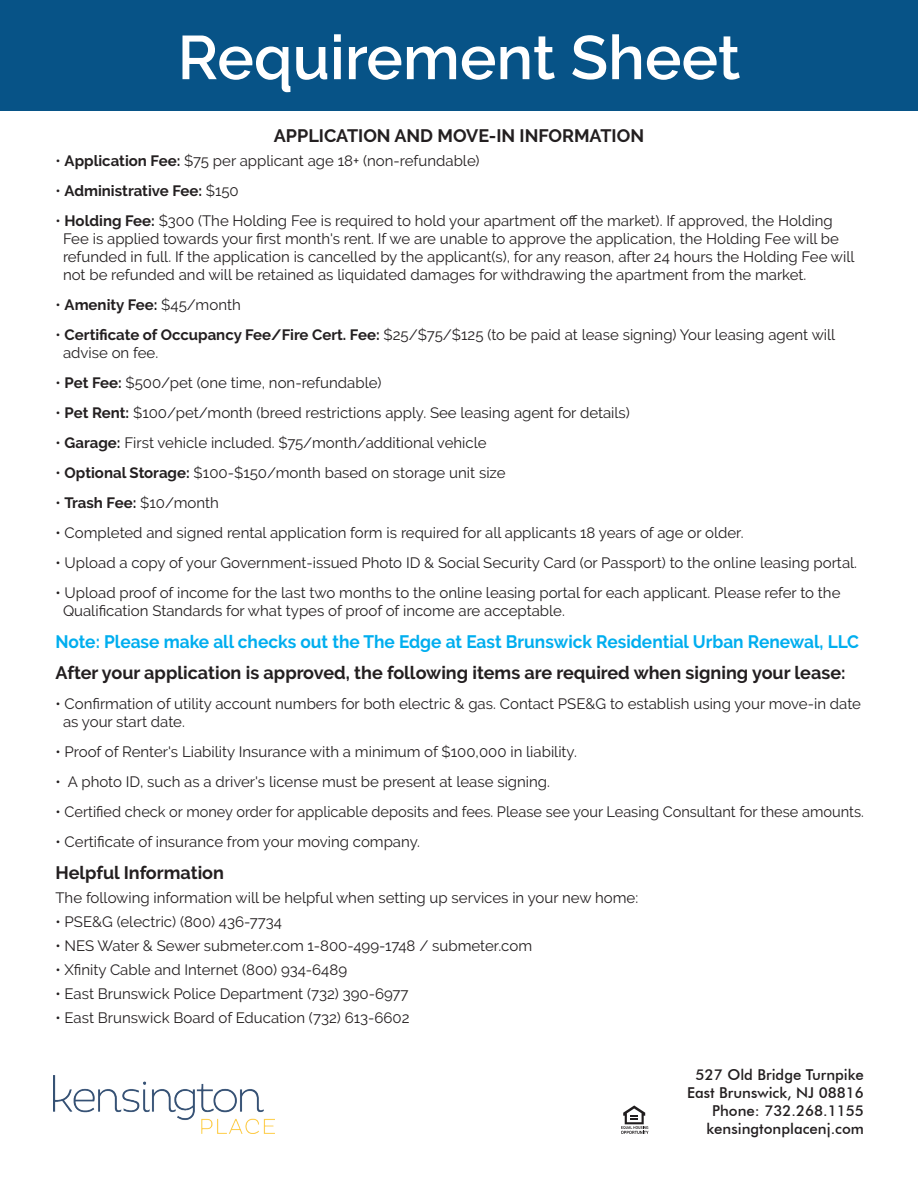
<style>
.page{position:relative;width:918px;height:1188px;background:#fff}
.page>*{position:absolute;margin:0;border:0;box-sizing:border-box;transform-origin:0 0}
.t1{font:600 61.5px "Raleway";color:#fff}
.t2{font:700 18px/31.5px "Raleway";color:#231f20}
.t3{font:15px/18px "Raleway";color:#231f20}
.t4{font:500 15px/18px "Futura BT";color:#231f20;text-align:right}
.t5{font:700 15px "Raleway";color:#231f20}
.s1{font-weight:700}
.s2{font-weight:400}
.s3{color:#00aeef}
</style>
<div class="page">
<div style="left:0;top:0;width:918px;height:110px;background:#075387"></div>
<svg style="left:621px;top:1105px;width:28px;height:29px"></svg>
<img style="left:54px;top:1075px;width:221px;height:58px">
<p class="t1" style="left:178px;top:22px;width:564px">Requirement Sheet</p>
<p class="t2" style="left:274px;top:120px;width:372px">APPLICATION AND MOVE-IN INFORMATION</p>
<p class="t3" style="left:56px;top:152px;width:426px">• <span class="s1">Application Fee:</span> $75 per applicant age 18+ (non-refundable)</p>
<p class="t5" style="left:56px;top:182px;width:185px"><span class="s2">•</span> Administrative Fee: <span class="s2">$150</span></p>
<p class="t3" style="left:63px;top:212px;width:793px;text-indent:-8px">• <span class="s1">Holding Fee:</span> $300 (The Holding Fee is required to hold your apartment off the market). If approved, the Holding Fee is applied towards your first month's rent. If we are unable to approve the application, the Holding Fee will be refunded in full. If the application is cancelled by the applicant(s), for any reason, after 24 hours the Holding Fee will not be refunded and will be retained as liquidated damages for withdrawing the apartment from the market.</p>
<p class="t5" style="left:56px;top:296px;width:187px"><span class="s2">•</span> Amenity Fee: <span class="s2">$45/month</span></p>
<p class="t3" style="left:63px;top:326px;width:774px;text-indent:-8px">• <span class="s1">Certificate of Occupancy Fee/Fire Cert. Fee:</span> $25/$75/$125 (to be paid at lease signing) Your leasing agent will advise on fee.</p>
<p class="t3" style="left:56px;top:374px;width:327px">• <span class="s1">Pet Fee:</span> $500/pet (one time, non-refundable)</p>
<p class="t3" style="left:56px;top:404px;width:576px">• <span class="s1">Pet Rent:</span> $100/pet/month (breed restrictions apply. See leasing agent for details)</p>
<p class="t3" style="left:56px;top:434px;width:433px">• <span class="s1">Garage:</span> First vehicle included. $75/month/additional vehicle</p>
<p class="t3" style="left:56px;top:464px;width:452px">• <span class="s1">Optional Storage:</span> $100-$150/month based on storage unit size</p>
<p class="t3" style="left:56px;top:494px;width:165px">• <span class="s1">Trash Fee:</span> $10/month</p>
<p class="t3" style="left:56px;top:524px;width:690px">• Completed and signed rental application form is required for all applicants 18 years of age or older.</p>
<p class="t3" style="left:56px;top:554px;width:803px">• Upload a copy of your Government-issued Photo ID &amp; Social Security Card (or Passport) to the online leasing portal.</p>
<p class="t3" style="left:63px;top:584px;width:779px;text-indent:-8px">• Upload proof of income for the last two months to the online leasing portal for each applicant. Please refer to the<br>Qualification Standards for what types of proof of income are acceptable.</p>
<p class="t2" style="left:56px;top:626px;width:805px"><span class="s3">Note: Please make all checks out the The Edge at East Brunswick Residential Urban Renewal, LLC<br></span>After your application is approved, the following items are required when signing your lease:</p>
<p class="t3" style="left:63px;top:695px;width:800px;text-indent:-8px">• Confirmation of utility account numbers for both electric &amp; gas. Contact PSE&amp;G to establish using your move-in date as your start date.</p>
<p class="t3" style="left:56px;top:743px;width:523px">• Proof of Renter's Liability Insurance with a minimum of $100,000 in liability.</p>
<p class="t3" style="left:56px;top:773px;width:496px">• A photo ID, such as a driver's license must be present at lease signing.</p>
<p class="t3" style="left:56px;top:803px;width:810px">• Certified check or money order for applicable deposits and fees. Please see your Leasing Consultant for these amounts.</p>
<p class="t3" style="left:56px;top:833px;width:366px">• Certificate of insurance from your moving company.</p>
<p class="t2" style="left:56px;top:857px;width:170px">Helpful Information</p>
<p class="t3" style="left:56px;top:888px;width:584px">The following information will be helpful when setting up services in your new home:</p>
<p class="t3" style="left:56px;top:912px;width:228px">• PSE&amp;G (electric) (800) 436-7734</p>
<p class="t3" style="left:56px;top:936px;width:478px">• NES Water &amp; Sewer submeter.com 1-800-499-1748 / submeter.com</p>
<p class="t3" style="left:56px;top:960px;width:293px">• Xfinity Cable and Internet (800) 934-6489</p>
<p class="t3" style="left:56px;top:984px;width:355px">• East Brunswick Police Department (732) 390-6977</p>
<p class="t3" style="left:56px;top:1008px;width:356px">• East Brunswick Board of Education (732) 613-6602</p>
<p class="t4" style="left:687px;top:1066px;width:178px">527 Old Bridge Turnpike<br>East Brunswick, NJ 08816<br>Phone: 732.268.1155 kensingtonplacenj.com</p>
</div>
